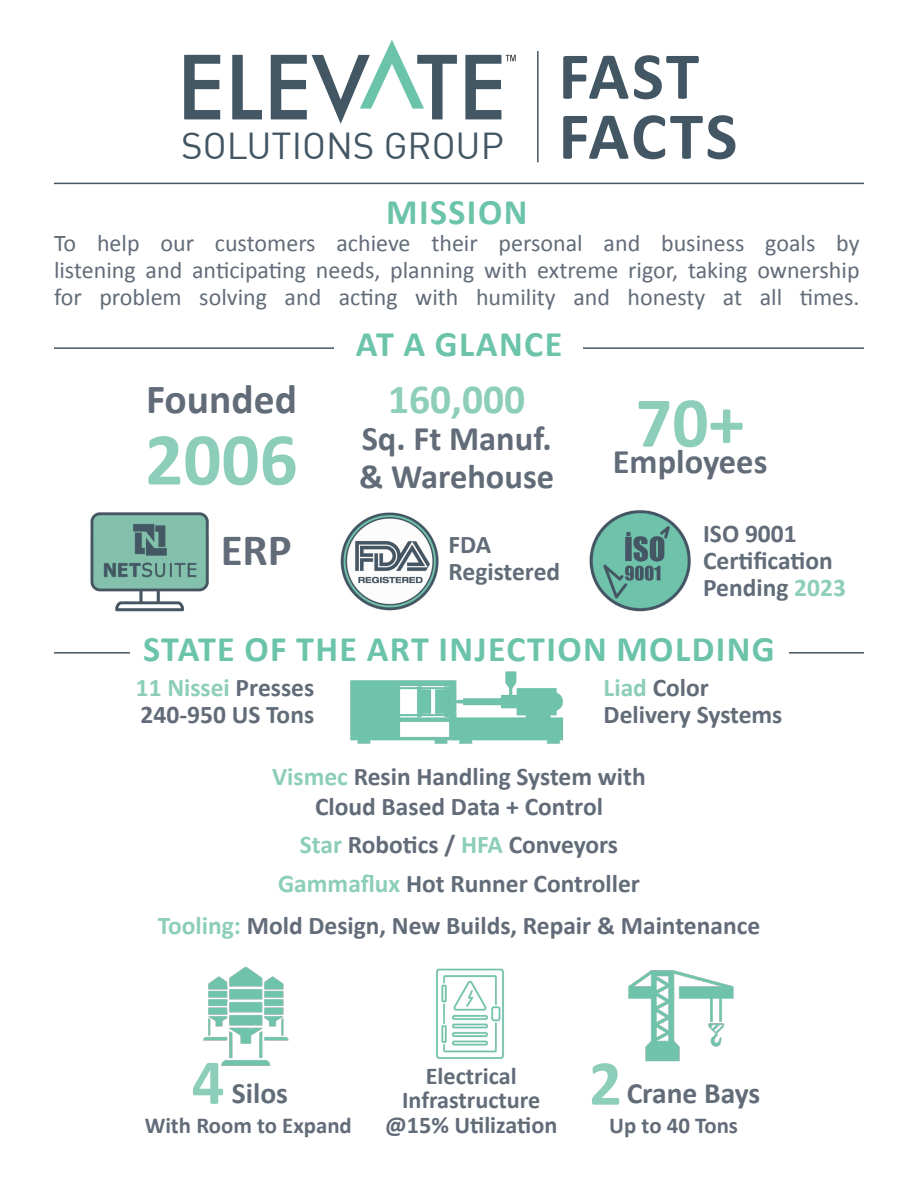
<style>
.page{position:relative;width:918px;height:1188px;background:#fff}
.page>*{position:absolute;margin:0;border:0;box-sizing:border-box;transform-origin:0 0}
.t1{font:700 75.3px "Calibri";color:#8cceba}
.t2{font:700 72px "Calibri";color:#8cceba}
.t3{font:700 67.5px "Calibri";letter-spacing:.03em;color:#435664}
.t4{font:700 64.5px "Calibri";color:#8cceba}
.t5{font:700 45px "Calibri";color:#626c79}
.t6{font:700 41.55px "Calibri";color:#626c79}
.t7{font:700 41.55px "Calibri";color:#8cceba}
.t8{font:36.75px "DIN";color:#435664}
.t9{font:700 36px "Calibri";letter-spacing:.04em;color:#6bc4aa}
.t10{font:700 34.5px "Calibri";color:#626c79}
.t11{font:700 29.55px "Calibri";color:#626c79}
.t12{font:700 25.5px "Calibri";color:#626c79}
.t13{font:700 25.5px "Calibri";color:#8cceba}
.t14{font:700 24.15px "Calibri";color:#626c79}
.t15{font:24px "Calibri";color:#626c79}
.t16{font:700 22.8px "Calibri";color:#626c79}
.s1{color:#8cceba}
.s2{color:#626c79}
</style>
<div class="page">
<svg style="left:184px;top:55px;width:36px;height:64px"></svg>
<svg style="left:232px;top:55px;width:30px;height:64px"></svg>
<svg style="left:271px;top:40px;width:186px;height:84px"></svg>
<svg style="left:465px;top:55px;width:51px;height:64px"></svg>
<hr style="left:537px;top:51px;width:2px;height:111px;background:#435664">
<hr style="left:54px;top:183px;width:810px;height:1px;background:#435664">
<img style="left:90px;top:513px;width:119px;height:99px">
<img style="left:589px;top:510px;width:102px;height:102px">
<img style="left:340px;top:512px;width:99px;height:99px">
<hr style="left:54px;top:347px;width:810px;height:2px;background:#435664">
<div style="left:335px;top:315px;width:248px;height:56px;background:#fff"></div>
<hr style="left:54px;top:652px;width:810px;height:2px;background:#435664">
<div style="left:130px;top:620px;width:658px;height:55px;background:#fff"></div>
<img style="left:350px;top:671px;width:213px;height:73px">
<img style="left:628px;top:970px;width:106px;height:92px">
<img style="left:436px;top:968px;width:68px;height:91px">
<img style="left:203px;top:966px;width:86px;height:100px">
<img style="left:96px;top:512px;width:108px;height:84px">
<p class="t8" style="left:181px;top:123px;width:324px">SOLUTIONS GROUP</p>
<p class="t3" style="left:559px;top:33px;width:142px">FAST</p>
<p class="t3" style="left:559px;top:93px;width:180px">FACTS</p>
<p class="t9" style="left:386px;top:189px;width:143px">MISSION</p>
<p class="t15" style="left:54px;top:226px;width:807px">To help our customers achieve their personal and business goals by</p>
<p class="t15" style="left:54px;top:253px;width:807px">listening and anticipating needs, planning with extreme rigor, taking ownership</p>
<p class="t15" style="left:54px;top:280px;width:807px">for problem solving and acting with humility and honesty at all times.</p>
<p class="t6" style="left:146px;top:372px;width:152px">Founded</p>
<p class="t1" style="left:145px;top:411px;width:154px">2006</p>
<p class="t5" style="left:221px;top:521px;width:73px">ERP</p>
<p class="t9" style="left:356px;top:321px;width:208px">AT A GLANCE</p>
<p class="t7" style="left:388px;top:372px;width:139px">160,000</p>
<p class="t10" style="left:362px;top:417px;width:191px">Sq. Ft Manuf.</p>
<p class="t10" style="left:359px;top:454px;width:197px">&amp; Warehouse</p>
<p class="t12" style="left:449px;top:528px;width:44px">FDA</p>
<p class="t12" style="left:449px;top:555px;width:113px">Registered</p>
<p class="t2" style="left:636px;top:377px;width:110px">70+</p>
<p class="t10" style="left:613px;top:440px;width:156px">Employees</p>
<p class="t12" style="left:703px;top:517px;width:95px">ISO 9001</p>
<p class="t12" style="left:703px;top:544px;width:131px">Certification</p>
<p class="t12" style="left:703px;top:571px;width:144px">Pending <span class="s1">2023</span></p>
<p class="t9" style="left:143px;top:626px;width:633px">STATE OF THE ART INJECTION MOLDING</p>
<p class="t13" style="left:136px;top:671px;width:180px">11 Nissei <span class="s2">Presses</span></p>
<p class="t12" style="left:141px;top:698px;width:175px">240-950 US Tons</p>
<p class="t12" style="left:604px;top:671px;width:107px"><span class="s1">Liad</span> Color</p>
<p class="t12" style="left:604px;top:698px;width:180px">Delivery Systems</p>
<p class="t12" style="left:272px;top:761px;width:375px"><span class="s1">Vismec</span> Resin Handling System with</p>
<p class="t12" style="left:315px;top:791px;width:290px">Cloud Based Data + Control</p>
<p class="t12" style="left:300px;top:828px;width:320px"><span class="s1">Star</span> Robotics / <span class="s1">HFA</span> Conveyors</p>
<p class="t12" style="left:278px;top:867px;width:363px"><span class="s1">Gammaflux</span> Hot Runner Controller</p>
<p class="t12" style="left:158px;top:909px;width:604px"><span class="s1">Tooling:</span> Mold Design, New Builds, Repair &amp; Maintenance</p>
<p class="t4" style="left:192px;top:1041px;width:34px">4</p>
<p class="t11" style="left:232px;top:1075px;width:58px">Silos</p>
<p class="t16" style="left:145px;top:1111px;width:209px">With Room to Expand</p>
<p class="t14" style="left:426px;top:1061px;width:92px">Electrical</p>
<p class="t14" style="left:402px;top:1085px;width:140px">Infrastructure</p>
<p class="t14" style="left:385px;top:1109px;width:174px">@15% Utilization</p>
<p class="t4" style="left:589px;top:1042px;width:34px">2</p>
<p class="t11" style="left:627px;top:1074px;width:135px">Crane Bays</p>
<p class="t16" style="left:609px;top:1110px;width:130px">Up to 40 Tons</p>
</div>
